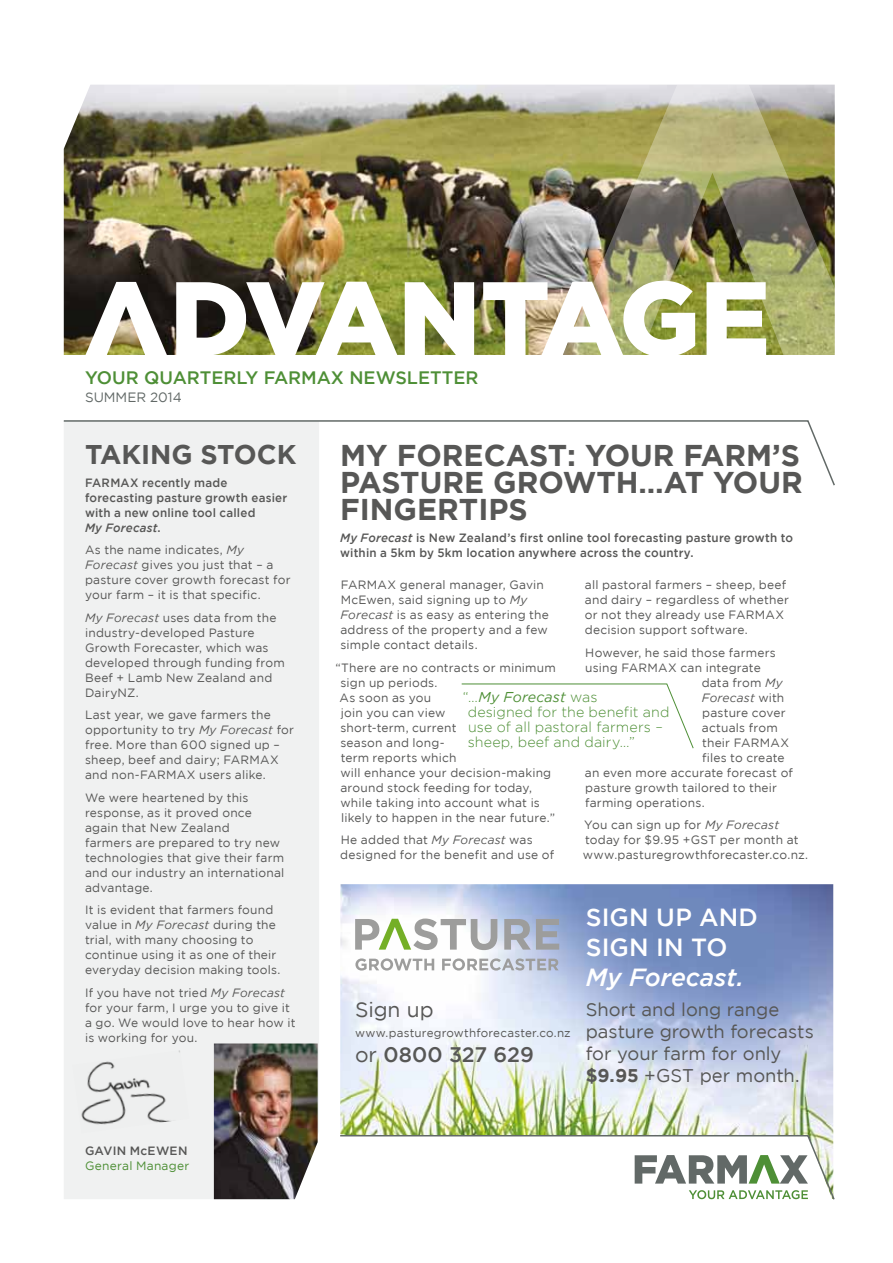
<style>
.page{position:relative;width:893px;height:1263px;background:#fff}
.page>*{position:absolute;margin:0;border:0;box-sizing:border-box;transform-origin:0 0}
.t1{font:900 105px "Gotham";letter-spacing:-.045em;color:#fff}
.t2{font:700 30px/27px "Gotham";color:#575756;text-align:justify}
.t3{font:700 27px "Gotham";color:#575756}
.t4{font:500 24.75px/29.7px "Gotham";letter-spacing:.005em;color:#fff}
.t5{font:italic 500 24.75px "Gotham";color:#fff}
.t6{font:500 21px "Gotham";letter-spacing:.005em;color:#575756}
.t7{font:21px "Gotham";letter-spacing:-.005em;color:#575756}
.t8{font:18.3px/22px "Gotham";color:#575756}
.t9{font:500 18px "Gotham";color:#4e8f36}
.t10{font:300 14.25px/15px "Gotham";letter-spacing:.01em;color:#4e8f36}
.t11{font:13.5px "Gotham";color:#626967}
.t12{font:12px/15px "Gotham";letter-spacing:.015em;color:#575756}
.t13{font:500 12px/15px "Gotham";letter-spacing:.02em;color:#575756}
.t14{font:12px "Gotham";letter-spacing:.02em;color:#4e8f36}
.t15{font:italic 12px "Gotham";letter-spacing:.015em;color:#575756}
.t16{font:11.7px "Gotham";letter-spacing:.02em;color:#575756}
.s1{font-style:italic}
.s2{font-style:normal}
.s3{font-weight:400;font-style:italic}
.s4{font-weight:400}
.s5{font-weight:700}
</style>
<div class="page">
<img style="left:340px;top:884px;width:493px;height:250px">
<img style="left:64px;top:85px;width:499px;height:270px">
<svg style="left:85px;top:282px;width:82px;height:73px"></svg>
<img style="left:563px;top:85px;width:272px;height:270px">
<div style="left:64px;top:487px;width:255px;height:712px;background:#f0f1f1"></div>
<svg style="left:63px;top:420px;width:772px;height:67px"></svg>
<svg style="left:340px;top:1134px;width:495px;height:66px"></svg>
<svg style="left:461px;top:683px;width:233px;height:66px"></svg>
<img style="left:72px;top:1050px;width:117px;height:83px">
<img style="left:214px;top:1043px;width:104px;height:156px">
<svg style="left:355px;top:918px;width:142px;height:32px"></svg>
<svg style="left:504px;top:919px;width:55px;height:31px;background:#a6acb8"></svg>
<svg style="left:355px;top:958px;width:79px;height:12px"></svg>
<svg style="left:442px;top:958px;width:117px;height:12px"></svg>
<h1 class="t1" style="left:170px;top:246px;width:602px">DVANTAGE</h1>
<h3 class="t9" style="left:85px;top:368px;width:395px">Your quarterly farmax newsletter</h3>
<p class="t11" style="left:85px;top:389px;width:98px">SUMMER 2014</p>
<h3 class="t3" style="left:85px;top:439px;width:213px">TAKING STOCK</h3>
<p class="t13" style="left:85px;top:475px;width:10px">FARMAX</p>
<p class="t13" style="left:85px;top:475px;width:204px;text-indent:57px">recently made forecasting pasture growth easier with a new online tool called<br><span class="s1">My Forecast</span>.</p>
<p class="t12" style="left:85px;top:542px;width:207px">As the name indicates, <span class="s1">My<br>Forecast</span> gives you just that – a pasture cover growth forecast for your farm – it is that specific.</p>
<p class="t12" style="left:85px;top:610px;width:201px"><span class="s1">My Forecast</span> uses data from the industry-developed Pasture<br>Growth Forecaster, which was developed through funding from<br>Beef + Lamb New Zealand and<br>DairyNZ.</p>
<p class="t12" style="left:85px;top:707px;width:211px">Last year, we gave farmers the opportunity to try <span class="s1">My Forecast</span> for free. More than 600 signed up – sheep, beef and dairy; FARMAX and non-FARMAX users alike.</p>
<p class="t12" style="left:85px;top:790px;width:201px">We were heartened by this response, as it proved once again that New Zealand<br>farmers are prepared to try new technologies that give their farm and our industry an international advantage.</p>
<p class="t12" style="left:85px;top:902px;width:197px">It is evident that farmers found value in <span class="s1">My Forecast</span> during the trial, with many choosing to continue using it as one of their everyday decision making tools.</p>
<p class="t12" style="left:85px;top:985px;width:212px">If you have not tried <span class="s1">My Forecast </span>for your farm, I urge you to give it a go. We would love to hear how it is working for you.</p>
<p class="t13" style="left:85px;top:1143px;width:104px">Gavin McEwen</p>
<p class="t14" style="left:85px;top:1159px;width:106px">General Manager</p>
<h2 class="t2" style="left:340px;top:441px;width:464px">MY FORECAST: YOUR FARM’S PASTURE GROWTH…AT YOUR FINGERTIPS</h2>
<p class="t13" style="left:340px;top:530px;width:455px"><span class="s1">My Forecast</span> is N ew Zealand’s first online tool forecasting pasture growth to within a 5km by 5km location anywhere across the country.</p>
<p class="t12" style="left:585px;top:577px;width:206px">all pastoral farmers – sheep, beef and dairy – regardless of whether or not they already use FARMAX decision support software.</p>
<p class="t12" style="left:585px;top:645px;width:192px">However, he said those farmers</p>
<p class="t12" style="left:585px;top:660px;width:177px">using FARMAX can integrate</p>
<p class="t12" style="left:702px;top:675px;width:82px">data from <span class="s1">My</span></p>
<p class="t15" style="left:702px;top:691px;width:84px">Forecast <span class="s2">with</span></p>
<p class="t12" style="left:702px;top:705px;width:85px">pasture cover</p>
<p class="t12" style="left:702px;top:720px;width:77px">actuals from</p>
<p class="t12" style="left:702px;top:735px;width:89px">their FARMAX</p>
<p class="t12" style="left:702px;top:750px;width:84px">files to create</p>
<p class="t12" style="left:585px;top:765px;width:209px">an even more accurate forecast of</p>
<p class="t12" style="left:585px;top:780px;width:193px">pasture growth tailored to their</p>
<p class="t12" style="left:585px;top:795px;width:121px">farming operations.</p>
<p class="t12" style="left:584px;top:817px;width:216px">You can sign up for <span class="s1">My Forecast </span>today for $9.95 +GST per month at</p>
<p class="t12" style="left:340px;top:577px;width:210px">FARMAX general manager, Gavin<br>McEwen, said signing up to <span class="s1">My<br>Forecast</span> is as easy as entering the address of the property and a few simple contact details.</p>
<p class="t12" style="left:340px;top:660px;width:218px;text-indent:-4px">“There are no contracts or minimum sign up periods.<br>As soon as you<br>join you can view<br>short-term, current<br>season and long-<br>term reports which<br>will enhance your decision-making around stock feeding for today, while taking into account what is likely to happen in the near future.”</p>
<p class="t12" style="left:340px;top:832px;width:215px">He added that <span class="s1">My Forecast</span> was designed for the benefit and use of</p>
<p class="t10" style="left:468px;top:689px;width:203px;text-indent:-5px">“…<span class="s3">My Forecast</span> was<br>designed for the benefit and use of all pastoral farmers – sheep, beef and dairy…”</p>
<p class="t12" style="left:583px;top:847px;width:227px">www.pasturegrowthforecaster.co.nz.</p>
<h3 class="t7" style="left:355px;top:998px;width:80px">Sign up</h3>
<p class="t16" style="left:355px;top:1026px;width:217px">www.pasturegrowthforecaster.co.nz</p>
<h3 class="t6" style="left:355px;top:1042px;width:180px"><span class="s4">or</span> 0800 327 629</h3>
<h3 class="t4" style="left:586px;top:902px;width:174px">Sign up and sign in to</h3>
<h3 class="t5" style="left:586px;top:963px;width:160px">My Forecast.</h3>
<h3 class="t8" style="left:586px;top:998px;width:230px">Short and long range pasture growth forecasts for your farm for only <span class="s5">$9.95</span> +GST per month.</h3>
</div>
